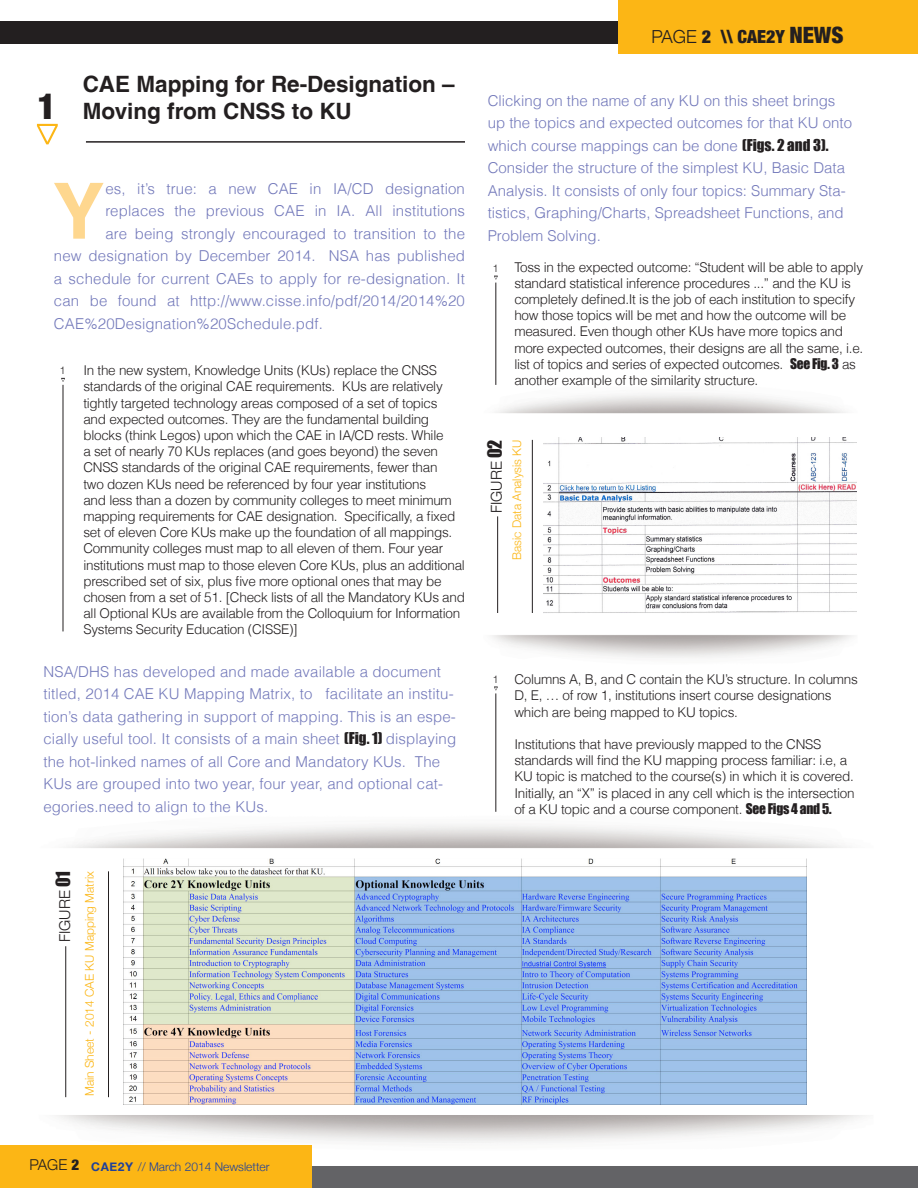
<style>
.page{position:relative;width:918px;height:1188px;background:#fff}
.page>*{position:absolute;margin:0;border:0;box-sizing:border-box;transform-origin:0 0}
.t1{font:700 77.7px "Helvetica LT";color:#fed78f}
.t2{font:700 22.5px/27px "Helvetica LT";color:#231f20}
.t3{font:900 condensed 18px "Helvetica Neue";color:#231f20}
.t4{font:300 15px/22.5px "Helvetica LT";letter-spacing:.01em;color:#7278ba}
.t5{font:300 15px "Helvetica Neue";color:#231f20}
.t6{font:300 13.5px/16.2px "Helvetica LT";letter-spacing:-.02em;color:#231f20}
.t7{font:300 12px "Helvetica Neue";color:#fcb615}
.t8{font:300 12px "Helvetica Neue";color:#20419a}
.t9{font:300 10.5px "Helvetica Neue";color:#231f20}
.s1{font-family:"Helvetica Neue";font-weight:900;font-stretch:condensed;font-size:36px}
.s2{font-family:"Impact";font-weight:400;color:#231f20}
.s3{font-family:"Impact";font-weight:400;font-size:18px}
.s4{font-weight:300;font-stretch:normal}
.s5{font-size:22.5px}
.s6{font-family:"Impact";font-weight:400}
.s7{font-weight:900;font-stretch:condensed}
.s8{font-weight:700}
</style>
<div class="page">
<img style="left:56px;top:788px;width:809px;height:355px">
<img style="left:492px;top:364px;width:365px;height:323px">
<div style="left:0;top:21px;width:918px;height:23px;background:#231f20"></div>
<div style="left:0;top:1166px;width:918px;height:22px;background:#636366"></div>
<hr style="left:496px;top:283px;width:1px;height:102px;background:#231f20">
<hr style="left:63px;top:385px;width:1px;height:246px;background:#231f20">
<hr style="left:496px;top:693px;width:1px;height:119px;background:#231f20">
<hr style="left:65px;top:946px;width:1px;height:151px;background:#231f20">
<hr style="left:497px;top:516px;width:1px;height:97px;background:#231f20">
<hr style="left:532px;top:440px;width:1px;height:173px;background:#231f20">
<hr style="left:108px;top:871px;width:1px;height:226px;background:#231f20">
<svg style="left:494px;top:276px;width:4px;height:4px"></svg>
<svg style="left:61px;top:378px;width:4px;height:4px"></svg>
<svg style="left:37px;top:126px;width:21px;height:18px"></svg>
<hr style="left:37px;top:124px;width:21px;height:2px;background:#fcb615">
<div style="left:618px;top:0;width:300px;height:54px;background:#fcb615"></div>
<div style="left:0;top:1145px;width:312px;height:43px;background:#fcb615"></div>
<img style="left:123px;top:858px;width:684px;height:246px">
<img style="left:544px;top:438px;width:312px;height:175px">
<hr style="left:86px;top:141px;width:379px;height:2px;background:#231f20">
<h2 class="t2" style="left:38px;top:70px;width:419px;text-indent:45px">CAE Mapping for Re-Designation –<br><span class="s1">1</span> Moving from CNSS to KU</h2>
<h1 class="t1" style="left:53px;top:164px;width:53px">Y</h1>
<p class="t4" style="left:105px;top:177px;width:361px">es, it’s true: a new CAE in IA/CD designation</p>
<p class="t4" style="left:105px;top:199px;width:361px">replaces the previous CAE in IA. All institutions</p>
<p class="t4" style="left:105px;top:222px;width:361px">are being strongly encouraged to transition to the</p>
<p class="t4" style="left:54px;top:244px;width:413px">new designation by December 2014. NSA has published</p>
<p class="t4" style="left:54px;top:267px;width:413px">a schedule for current CAEs to apply for re-designation. It</p>
<p class="t4" style="left:54px;top:289px;width:413px">can be found at http://www.cisse.info/pdf/2014/2014%20</p>
<p class="t4" style="left:54px;top:312px;width:271px">CAE%20Designation%20Schedule.pdf.</p>
<p class="t9" style="left:60px;top:362px;width:7px">1</p>
<p class="t6" style="left:83px;top:362px;width:383px">In the new system, Knowledge Units (KUs) replace the CNSS standards of the original CAE requirements. KUs are relatively tightly targeted technology areas composed of a set of topics<br>and expected outcomes. They are the fundamental building blocks (think Legos) upon which the CAE in IA/CD rests. While<br>a set of nearly 70 KUs replaces (and goes beyond) the seven CNSS standards of the original CAE requirements, fewer than<br>two dozen KUs need be referenced by four year institutions<br>and less than a dozen by community colleges to meet minimum mapping requirements for CAE designation. Specifically, a fixed set of eleven Core KUs make up the foundation of all mappings.<br>Community colleges must map to all eleven of them. Four year institutions must map to those eleven Core KUs, plus an additional prescribed set of six, plus five more optional ones that may be chosen from a set of 51. [Check lists of all the Mandatory KUs and all Optional KUs are available from the Colloquium for Information Systems Security Education (CISSE)]</p>
<p class="t4" style="left:44px;top:660px;width:414px">NSA/DHS has developed and made available a document titled, 2014 CAE KU Mapping Matrix, to facilitate an institu&shy;tion’s data gathering in support of mapping. This is an espe&shy;cially useful tool. It consists of a main sheet <span class="s2">(Fig. 1)</span> displaying the hot-linked names of all Core and Mandatory KUs. The KUs are grouped into two year, four year, and optional cat&shy;egories.need to align to the KUs.</p>
<p class="t5" style="left:53px;top:942px;width:73px;rotate:-90deg">FIGURE <span class="s3">01</span></p>
<p class="t7" style="left:80px;top:1096px;width:226px;rotate:-90deg">Main Sheet - 2014 CAE KU Mapping Matrix</p>
<h3 class="t3" style="left:652px;top:22px;width:193px"><span class="s4">PAGE</span> 2 \\ CAE2Y <span class="s5">NEWS</span></h3>
<p class="t4" style="left:488px;top:89px;width:366px">Clicking on the name of any KU on this sheet brings up the topics and expected outcomes for that KU onto which course mappings can be done <span class="s2">(Figs. 2 and 3).<br></span>Consider the structure of the simplest KU, Basic Data Analysis. It consists of only four topics: Summary Sta&shy;tistics, Graphing/Charts, Spreadsheet Functions, and Problem Solving.</p>
<p class="t9" style="left:493px;top:260px;width:7px">1</p>
<p class="t6" style="left:514px;top:258px;width:350px">Toss in the expected outcome: “Student will be able to apply standard statistical inference procedures ...” and the KU is completely defined.It is the job of each institution to specify how those topics will be met and how the outcome will be measured. Even though other KUs have more topics and more expected outcomes, their designs are all the same, i.e. list of topics and series of expected outcomes. <span class="s6">See Fig. 3</span> as another example of the similarity structure.</p>
<p class="t5" style="left:484px;top:513px;width:75px;rotate:-90deg">FIGURE <span class="s3">02</span></p>
<p class="t7" style="left:507px;top:560px;width:122px;rotate:-90deg">Basic Data Analysis KU</p>
<p class="t9" style="left:493px;top:671px;width:7px">1</p>
<p class="t6" style="left:514px;top:671px;width:345px">Columns A, B, and C contain the KU’s structure. In columns<br>D, E, … of row 1, institutions insert course designations which are being mapped to KU topics.</p>
<p class="t6" style="left:514px;top:736px;width:342px">Institutions that have previously mapped to the CNSS standards will find the KU mapping process familiar: i.e, a KU topic is matched to the course(s) in which it is covered.<br>Initially, an “X” is placed in any cell which is the intersection of a KU topic and a course component. <span class="s6">See Figs 4 and 5.</span></p>
<p class="t5" style="left:29px;top:1153px;width:51px">PAGE <span class="s7">2</span></p>
<p class="t8" style="left:91px;top:1157px;width:180px"><span class="s8">CAE2Y</span> // March 2014 Newsletter</p>
</div>
